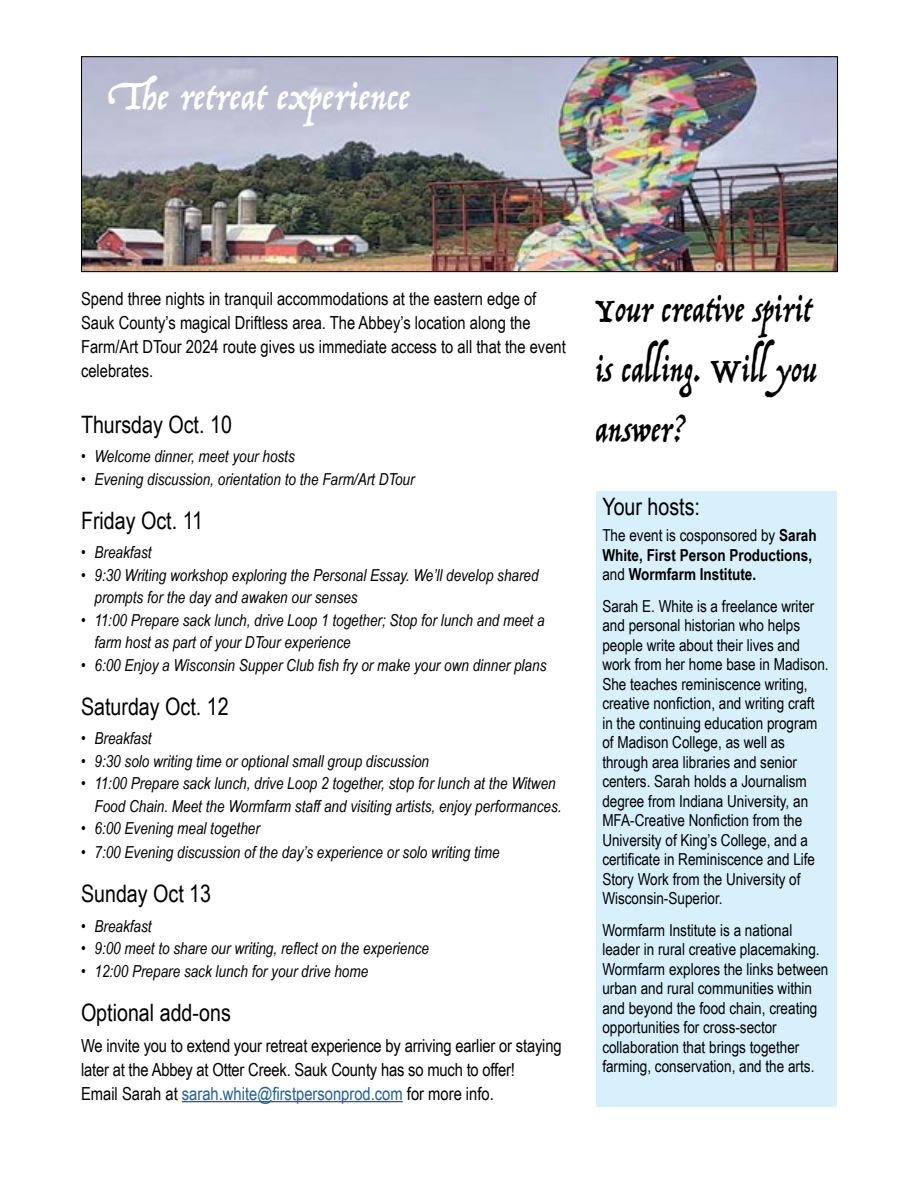
<style>
.page{position:relative;width:918px;height:1188px;background:#fff}
.page>*{position:absolute;margin:0;border:0;box-sizing:border-box;transform-origin:0 0}
.t1{font:37.5px "Trattatello";letter-spacing:.02em;color:#fff}
.t2{font:36px/60px "Trattatello";letter-spacing:.02em;color:#000;scale:.87 1}
.t3{font:24px "Arial Narrow";color:#000}
.t4{font:18px/24px "Arial Narrow";color:#000}
.t5{font:italic 16.5px/22.5px "Arial Narrow";color:#000}
.t6{font:16.5px/19.5px "Arial Narrow";color:#000}
.t7{font:700 16.5px/19.5px "Arial Narrow";color:#000}
.s1{color:#215e9e}
.s2{font-weight:400}
</style>
<div class="page">
<div style="left:596px;top:491px;width:240px;height:615px;background:#d7f0fc"></div>
<img style="left:83px;top:58px;width:753px;height:212px">
<div style="left:81px;top:56px;width:757px;height:216px;border:1px solid #000"></div>
<hr style="left:182px;top:1101px;width:221px;height:1px;background:#215e9e">
<h1 class="t1" style="left:108px;top:74px;width:302px">The retreat experience</h1>
<p class="t4" style="left:81px;top:286px;width:486px">Spend three nights in tranquil accommodations at the eastern edge of Sauk County’s magical Driftless area. The Abbey’s location along the Farm/Art DTour 2024 route gives us immediate access to all that the event celebrates.</p>
<h3 class="t3" style="left:81px;top:407px;width:152px">Thursday Oct. 10</h3>
<p class="t5" style="left:81px;top:445px;width:215px">• Welcome dinner, meet your hosts</p>
<p class="t5" style="left:81px;top:467px;width:335px">• Evening discussion, orientation to the Farm/Art DTour</p>
<h3 class="t3" style="left:81px;top:503px;width:124px">Friday Oct. 11</h3>
<p class="t5" style="left:81px;top:541px;width:72px">• Breakfast</p>
<p class="t5" style="left:94px;top:563px;width:446px;text-indent:-13px">• 9:30 Writing workshop exploring the Personal Essay. We’ll develop shared prompts for the day and awaken our senses</p>
<p class="t5" style="left:94px;top:608px;width:452px;text-indent:-13px">• 11:00 Prepare sack lunch, drive Loop 1 together; Stop for lunch and meet a farm host as part of your DTour experience</p>
<p class="t5" style="left:81px;top:653px;width:467px">• 6:00 Enjoy a Wisconsin Supper Club fish fry or make your own dinner plans</p>
<h3 class="t3" style="left:81px;top:689px;width:149px">Saturday Oct. 12</h3>
<p class="t5" style="left:81px;top:727px;width:72px">• Breakfast</p>
<p class="t5" style="left:81px;top:749px;width:350px">• 9:30 solo writing time or optional small group discussion</p>
<p class="t5" style="left:94px;top:772px;width:469px;text-indent:-13px">• 11:00 Prepare sack lunch, drive Loop 2 together, stop for lunch at the Witwen<br>Food Chain. Meet the Wormfarm staff and visiting artists, enjoy performances.</p>
<p class="t5" style="left:81px;top:817px;width:180px">• 6:00 Evening meal together</p>
<p class="t5" style="left:81px;top:841px;width:420px">• 7:00 Evening discussion of the day’s experience or solo writing time</p>
<h3 class="t3" style="left:81px;top:876px;width:132px">Sunday Oct 13</h3>
<p class="t5" style="left:81px;top:914px;width:72px">• Breakfast</p>
<p class="t5" style="left:81px;top:937px;width:350px">• 9:00 meet to share our writing, reflect on the experience</p>
<p class="t5" style="left:81px;top:959px;width:289px">• 12:00 Prepare sack lunch for your drive home</p>
<h3 class="t3" style="left:81px;top:995px;width:151px">Optional add-ons</h3>
<p class="t4" style="left:81px;top:1033px;width:482px">We invite you to extend your retreat experience by arriving earlier or staying later at the Abbey at Otter Creek. Sauk County has so much to offer!<br>Email Sarah at <span class="s1">sarah.white@firstpersonprod.com</span> for more info.</p>
<h2 class="t2" style="left:595px;top:278px;width:255px">Your creative spirit is calling. Will you answer?</h2>
<h3 class="t3" style="left:602px;top:489px;width:99px">Your hosts:</h3>
<p class="t7" style="left:602px;top:525px;width:216px"><span class="s2">The event is cosponsored by</span> Sarah<br>White, First Person Productions, <span class="s2">and</span> Wormfarm Institute.</p>
<p class="t6" style="left:602px;top:596px;width:228px">Sarah E. White is a freelance writer and personal historian who helps people write about their lives and work from her home base in Madison.<br>She teaches reminiscence writing, creative nonfiction, and writing craft in the continuing education program of Madison College, as well as through area libraries and senior centers. Sarah holds a Journalism degree from Indiana University, an MFA-Creative Nonfiction from the University of King’s College, and a certificate in Reminiscence and Life Story Work from the University of Wisconsin-Superior.</p>
<p class="t6" style="left:602px;top:920px;width:228px">Wormfarm Institute is a national leader in rural creative placemaking.<br>Wormfarm explores the links between urban and rural communities within and beyond the food chain, creating opportunities for cross-sector collaboration that brings together farming, conservation, and the arts.</p>
</div>
